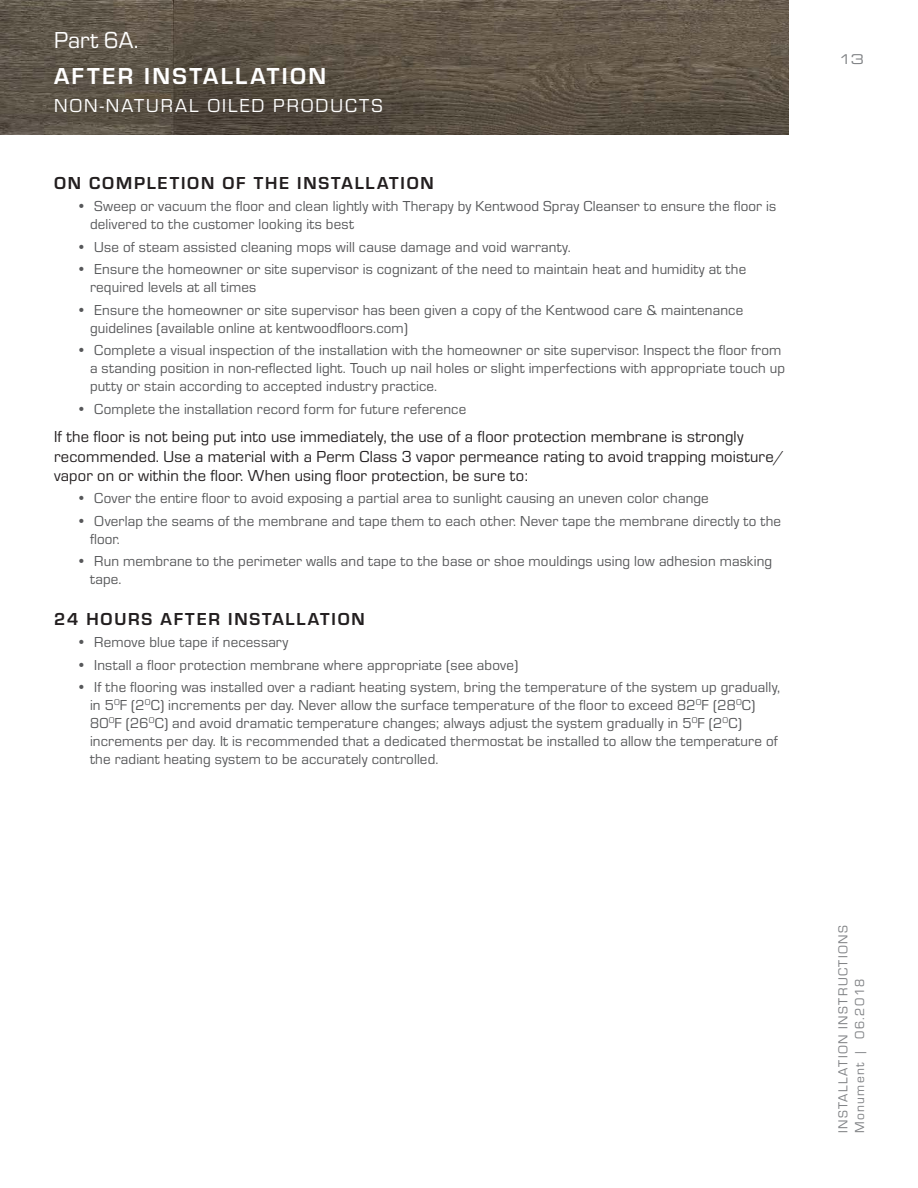
<style>
.page{position:relative;width:918px;height:1188px;background:#fff}
.page>*{position:absolute;margin:0;border:0;box-sizing:border-box;transform-origin:0 0}
.t1{font:700 24px "Eurostile";letter-spacing:.1em;color:#fff}
.t2{font:24px "Eurostile";color:#fff}
.t3{font:19.5px "Eurostile";letter-spacing:.1em;color:#fff}
.t4{font:700 18px "Eurostile";letter-spacing:.1em;color:#231f20}
.t5{font:16.5px/19.5px "Eurostile";letter-spacing:.01em;color:#231f20}
.t6{font:15px/18px "Eurostile";letter-spacing:.01em;color:#57585a}
.t7{font:13.5px/16.5px "Eurostile";letter-spacing:.1em;color:#808285}
.t8{font:13.5px "Eurostile LT Std Ex 2";color:#808285}
</style>
<div class="page">
<img style="left:0;top:0;width:788px;height:135px">
<h1 class="t2" style="left:54px;top:25px;width:86px">Part 6A.</h1>
<h1 class="t1" style="left:54px;top:59px;width:274px">AFTER INSTALLATION</h1>
<h2 class="t3" style="left:54px;top:93px;width:330px">NON-NATURAL OILED PRODUCTS</h2>
<p class="t4" style="left:54px;top:170px;width:381px">ON COMPLETION OF THE INSTALLATION</p>
<p class="t6" style="left:90px;top:197px;width:688px;text-indent:-14px">• Sweep or vacuum the floor and clean lightly with Therapy by Kentwood Spray Cleanser to ensure the floor is delivered to the customer looking its best</p>
<p class="t6" style="left:76px;top:237px;width:496px">• Use of steam assisted cleaning mops will cause damage and void warranty.</p>
<p class="t6" style="left:90px;top:260px;width:658px;text-indent:-14px">• Ensure the homeowner or site supervisor is cognizant of the need to maintain heat and humidity at the required levels at all times</p>
<p class="t6" style="left:90px;top:300px;width:655px;text-indent:-14px">• Ensure the homeowner or site supervisor has been given a copy of the Kentwood care &amp; maintenance guidelines (available online at kentwoodfloors.com)</p>
<p class="t6" style="left:90px;top:341px;width:697px;text-indent:-14px">• Complete a visual inspection of the installation with the homeowner or site supervisor. Inspect the floor from a standing position in non-reflected light. Touch up nail holes or slight imperfections with appropriate touch up putty or stain according to accepted industry practice.</p>
<p class="t6" style="left:76px;top:399px;width:391px">• Complete the installation record form for future reference</p>
<p class="t5" style="left:54px;top:426px;width:732px">If the floor is not being put into use immediately, the use of a floor protection membrane is strongly recommended. Use a material with a Perm Class 3 vapor permeance rating to avoid trapping moisture/ vapor on or within the floor. When using floor protection, be sure to:</p>
<p class="t6" style="left:76px;top:489px;width:634px">• Cover the entire floor to avoid exposing a partial area to sunlight causing an uneven color change</p>
<p class="t6" style="left:90px;top:511px;width:693px;text-indent:-14px">• Overlap the seams of the membrane and tape them to each other. Never tape the membrane directly to the floor.</p>
<p class="t6" style="left:90px;top:552px;width:684px;text-indent:-14px">• Run membrane to the perimeter walls and tape to the base or shoe mouldings using low adhesion masking tape.</p>
<p class="t4" style="left:54px;top:606px;width:312px">24 HOURS AFTER INSTALLATION</p>
<p class="t6" style="left:76px;top:633px;width:213px">• Remove blue tape if necessary</p>
<p class="t6" style="left:76px;top:655px;width:443px">• Install a floor protection membrane where appropriate (see above)</p>
<p class="t6" style="left:90px;top:678px;width:692px;text-indent:-14px">• If the flooring was installed over a radiant heating system, bring the temperature of the system up gradually, in 5<sup>O</sup>F (2<sup>O</sup>C) increments per day. Never allow the surface temperature of the floor to exceed 82<sup>O</sup>F (28<sup>O</sup>C)<br>80<sup>O</sup>F (26<sup>O</sup>C) and avoid dramatic temperature changes; always adjust the system gradually in 5<sup>O</sup>F (2<sup>O</sup>C) increments per day. It is recommended that a dedicated thermostat be installed to allow the temperature of the radiant heating system to be accurately controlled.</p>
<p class="t8" style="left:839px;top:50px;width:27px">13</p>
<p class="t7" style="left:834px;top:1133px;width:209px;rotate:-90deg">INSTALLATION INSTRUCTIONS<br>Monument | 06.2018</p>
</div>
